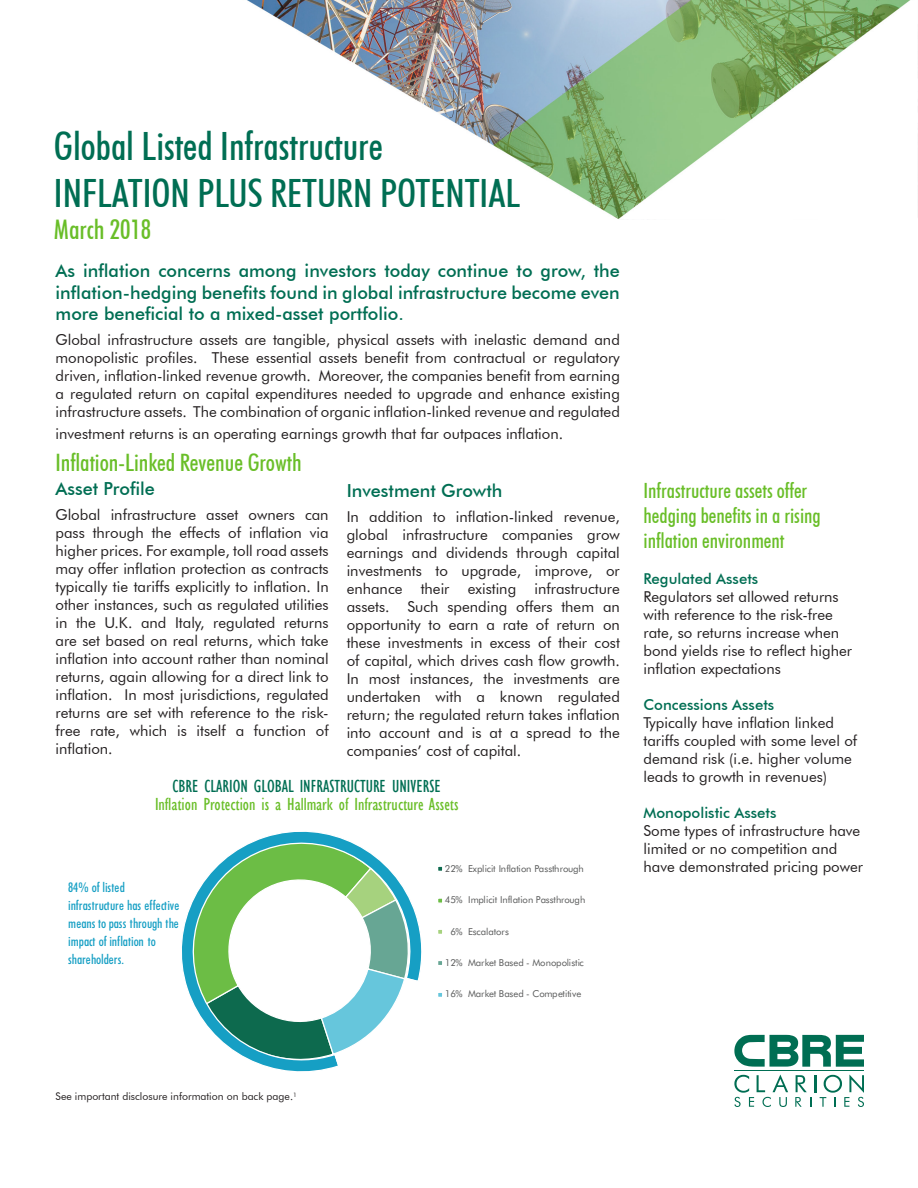
<style>
.page{position:relative;width:918px;height:1188px;background:#fff}
.page>*{position:absolute;margin:0;border:0;box-sizing:border-box;transform-origin:0 0}
.GI_Header_1{font:500 condensed 39px "Futura BT";color:#006e53}
.GI_Header_1-2{font:500 condensed 27px "Futura BT";color:#69be28}
.t1{font:500 condensed 24px "Futura BT";color:#69be28}
.t2{font:500 condensed 21px/25.2px "Futura BT";color:#69be28}
.t3{font:500 18px/21.6px "Futura BT";color:#006e53;text-align:justify}
.t4{font:condensed 18px "Gill Sans";color:#69be28}
.t5{font:condensed 18px "Gill Sans";color:#006e53}
.t6{font:15px/18px "Futura BT";color:#231f20;text-align:justify}
.t7{font:500 15px "Futura BT";color:#006e53}
.t8{font:500 condensed 13.35px/18px "Futura BT";letter-spacing:-.005em;color:#169fc4}
.t9{font:10.5px "Futura BT";color:#231f20}
.t10{font:9.6px "Futura BT";letter-spacing:-.01em;color:#595a5a}
</style>
<div class="page">
<img style="left:247px;top:0;width:663px;height:219px">
<svg style="left:734px;top:1035px;width:130px;height:32px"></svg>
<svg style="left:734px;top:1075px;width:54px;height:32px"></svg>
<svg style="left:795px;top:1075px;width:69px;height:32px"></svg>
<hr style="left:734px;top:1070px;width:130px;height:1px;background:#006e53">
<svg style="left:438px;top:866px;width:5px;height:5px"></svg>
<svg style="left:438px;top:898px;width:4px;height:5px"></svg>
<svg style="left:438px;top:930px;width:4px;height:4px"></svg>
<svg style="left:438px;top:961px;width:4px;height:4px"></svg>
<svg style="left:438px;top:993px;width:4px;height:4px"></svg>
<svg style="left:182px;top:832px;width:238px;height:238px"></svg>
<p class="GI_Header_1" style="left:54px;top:123px;width:330px">Global Listed Infrastructure</p>
<p class="GI_Header_1" style="left:54px;top:169px;width:468px">INFLATION PLUS RETURN POTENTIAL</p>
<p class="GI_Header_1-2" style="left:54px;top:213px;width:99px">March 2018</p>
<p class="t3" style="left:56px;top:260px;width:566px">As inflation concerns among investors today continue to grow, the inflation-hedging benefits found in global infrastructure become even more beneficial to a mixed-asset portfolio.</p>
<p class="t6" style="left:56px;top:331px;width:566px">Global infrastructure assets are tangible, physical assets with inelastic demand and monopolistic profiles. These essential assets benefit from contractual or regulatory driven, inflation-linked revenue growth. Moreover, the companies benefit from earning a regulated return on capital expenditures needed to upgrade and enhance existing infrastructure assets. The combination of organic inflation-linked revenue and regulated</p>
<p class="t6" style="left:56px;top:424px;width:509px">investment returns is an operating earnings growth that far outpaces inflation.</p>
<p class="t1" style="left:55px;top:448px;width:248px">Inflation-Linked Revenue Growth</p>
<p class="t3" style="left:55px;top:478px;width:101px">Asset Profile</p>
<p class="t6" style="left:55px;top:506px;width:275px">Global infrastructure asset owners can pass through the effects of inflation via higher prices. For example, toll road assets may offer inflation protection as contracts typically tie tariffs explicitly to inflation. In other instances, such as regulated utilities in the U.K. and Italy, regulated returns are set based on real returns, which take inflation into account rather than nominal returns, again allowing for a direct link to inflation. In most jurisdictions, regulated returns are set with reference to the risk&shy;free rate, which is itself a function of inflation.</p>
<p class="t3" style="left:347px;top:480px;width:157px">Investment Growth</p>
<p class="t6" style="left:347px;top:507px;width:275px">In addition to inflation-linked revenue, global infrastructure companies grow earnings and dividends through capital investments to upgrade, improve, or enhance their existing infrastructure assets. Such spending offers them an opportunity to earn a rate of return on these investments in excess of their cost of capital, which drives cash flow growth.<br>In most instances, the investments are undertaken with a known regulated return; the regulated return takes inflation into account and is at a spread to the companies’ cost of capital.</p>
<p class="t5" style="left:173px;top:775px;width:270px">CBRE CLARION GLOBAL INFRASTRUCTURE UNIVERSE</p>
<p class="t4" style="left:155px;top:793px;width:305px">Inflation Protection is a Hallmark of Infrastructure Assets</p>
<p class="t8" style="left:68px;top:878px;width:113px">84% of listed infrastructure has effective means to pass through the impact of inflation to shareholders.</p>
<p class="t10" style="left:445px;top:863px;width:140px">22% Explicit Inflation Passthrough</p>
<p class="t10" style="left:445px;top:894px;width:142px">45% Implicit Inflation Passthrough</p>
<p class="t10" style="left:450px;top:925px;width:60px">6% Escalators</p>
<p class="t10" style="left:445px;top:957px;width:141px">12% Market Based - Monopolistic</p>
<p class="t10" style="left:445px;top:988px;width:138px">16% Market Based - Competitive</p>
<p class="t2" style="left:644px;top:478px;width:179px">Infrastructure assets offer hedging benefits in a rising inflation environment</p>
<p class="t7" style="left:644px;top:570px;width:116px">Regulated Assets</p>
<p class="t6" style="left:644px;top:588px;width:210px;text-align:left">Regulators set allowed returns with reference to the risk-free rate, so returns increase when bond yields rise to reflect higher inflation expectations</p>
<p class="t7" style="left:644px;top:696px;width:132px">Concessions Assets</p>
<p class="t6" style="left:644px;top:714px;width:215px;text-align:left">Typically have inflation linked tariffs coupled with some level of demand risk (i.e. higher volume leads to growth in revenues)</p>
<p class="t7" style="left:644px;top:804px;width:135px">Monopolistic Assets</p>
<p class="t6" style="left:644px;top:822px;width:221px;text-align:left">Some types of infrastructure have limited or no competition and have demonstrated pricing power</p>
<p class="t9" style="left:56px;top:1090px;width:243px">See important disclosure information on back page.<sup>1</sup></p>
</div>
